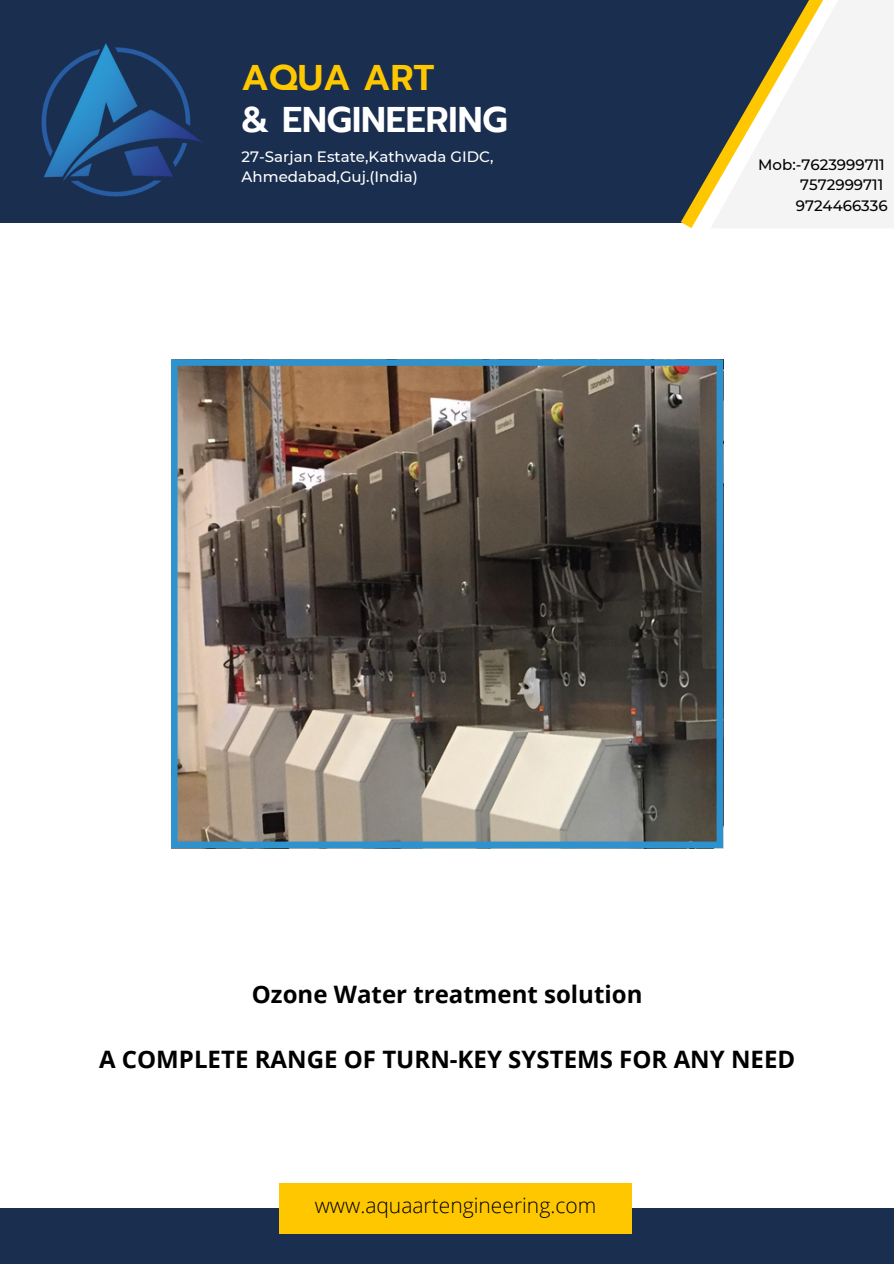
<style>
.page{position:relative;width:894px;height:1264px;background:#fff}
.page>*{position:absolute;margin:0;border:0;box-sizing:border-box;transform-origin:0 0}
.t1{font:600 35.55px "Prompt";color:#fff}
.t2{font:600 35.55px "Prompt";color:#ffc700}
.t3{font:700 24px "Open Sans";color:#000}
.t4{font:300 21px "Open Sans";color:#000}
.t5{font:500 15px "Montserrat";color:#fff}
.t6{font:500 15px "Montserrat";color:#000}
</style>
<div class="page">
<div style="left:0;top:0;width:691px;height:222px;background:#1a2e4f"></div>
<svg style="left:669px;top:0;width:224px;height:228px"></svg>
<img style="left:41px;top:43px;width:162px;height:154px">
<div style="left:0;top:1208px;width:893px;height:55px;background:#1a2e4f"></div>
<div style="left:279px;top:1182px;width:352px;height:51px;background:#ffc700"></div>
<svg style="left:171px;top:359px;width:552px;height:489px;background:#6d675f"></svg>
<p class="t2" style="left:241px;top:51px;width:194px">AQUA ART</p>
<p class="t1" style="left:241px;top:93px;width:267px">&amp; ENGINEERING</p>
<p class="t5" style="left:241px;top:147px;width:253px">27-Sarjan Estate,Kathwada GIDC,</p>
<p class="t5" style="left:241px;top:167px;width:178px">Ahmedabad,Guj.(India)</p>
<p class="t6" style="left:758px;top:155px;width:128px">Mob:-7623999711</p>
<p class="t6" style="left:800px;top:176px;width:85px">7572999711</p>
<p class="t6" style="left:795px;top:196px;width:93px">9724466336</p>
<p class="t3" style="left:252px;top:977px;width:392px">Ozone Water treatment solution</p>
<p class="t3" style="left:99px;top:1042px;width:697px">A COMPLETE RANGE OF TURN-KEY SYSTEMS FOR ANY NEED</p>
<p class="t4" style="left:314px;top:1190px;width:283px">www.aquaartengineering.com</p>
</div>
